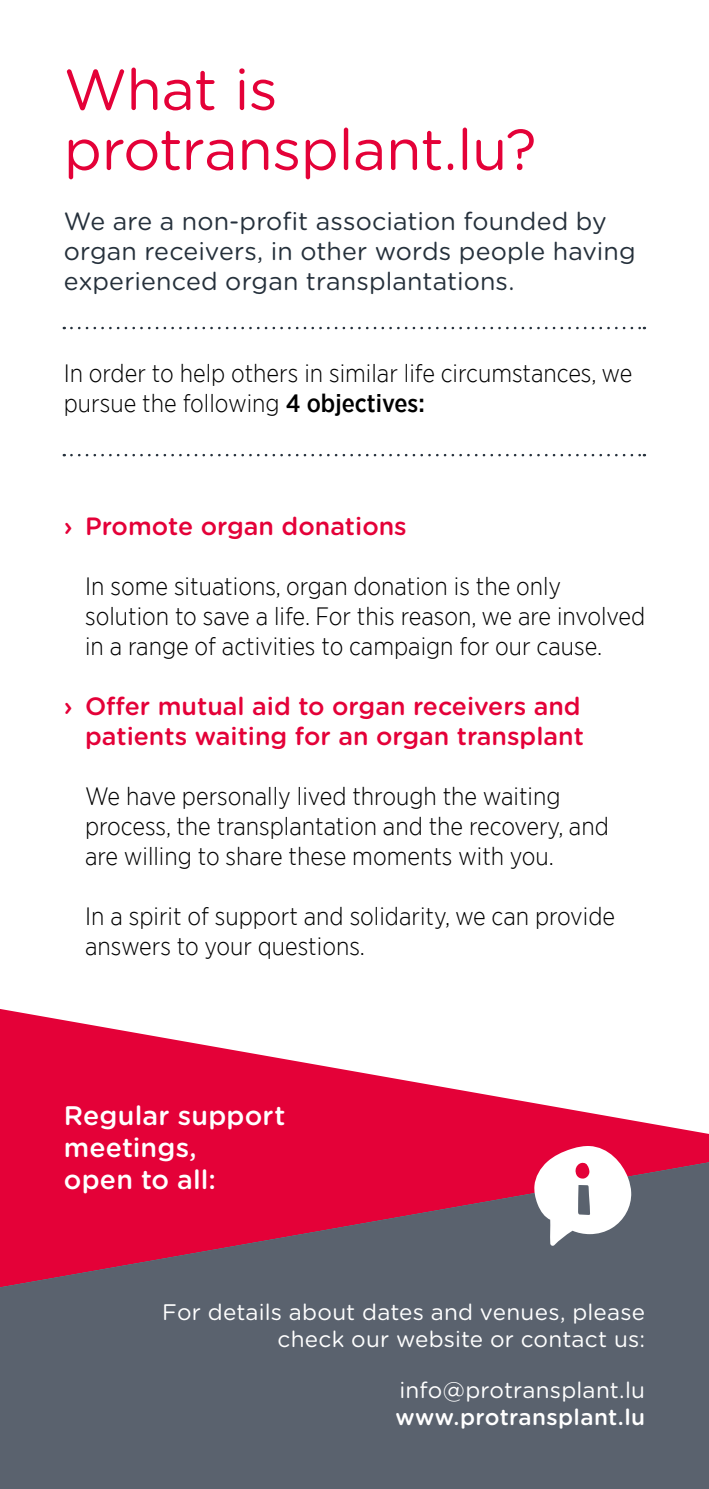
<style>
.page{position:relative;width:709px;height:1489px;background:#fff}
.page>*{position:absolute;margin:0;border:0;box-sizing:border-box;transform-origin:0 0}
.t1{font:57.5px/60px "Gotham Rounded";letter-spacing:-.01em;color:#e40138}
.t2{font:500 26.75px/32.2px "Gotham Rounded";letter-spacing:.005em;color:#fff}
.t3{font:300 25px/30px "Gotham Narrow";color:#000}
.t4{font:25px/30px "Gotham Rounded";letter-spacing:.005em;color:#25303b}
.t5{font:500 25px/30px "Gotham Rounded";color:#e40138;text-align:right}
.t6{font:22.5px/27px "Gotham Rounded";letter-spacing:.01em;color:#fff;text-align:right}
.t7{font:500 22.5px "Gotham Rounded";letter-spacing:.015em;color:#fff}
.s1{font-weight:500}
</style>
<div class="page">
<svg style="left:0;top:1009px;width:709px;height:153px;fill:#e40138"></svg>
<svg style="left:0;top:1162px;width:709px;height:326px;fill:#5a626e"></svg>
<svg style="left:71px;top:327px;width:574px;height:2px"></svg>
<svg style="left:71px;top:454px;width:574px;height:2px"></svg>
<svg style="left:534px;top:1145px;width:98px;height:100px"></svg>
<h1 class="t1" style="left:64px;top:57px;width:474px">What is protransplant.lu?</h1>
<p class="t4" style="left:64px;top:205px;width:573px">We are a non-profit association founded by organ receivers, in other words people having experienced organ transplantations.</p>
<p class="t3" style="left:64px;top:358px;width:570px">In order to help others in similar life circumstances, we pursue the following <span class="s1">4 objectives:</span></p>
<p class="t5" style="left:64px;top:509px;width:344px">› Promote organ donations</p>
<p class="t3" style="left:85px;top:570px;width:561px">In some situations, organ donation is the only solution to save a life. For this reason, we are involved in a range of activities to campaign for our cause.</p>
<p class="t5" style="left:64px;top:689px;width:521px">› Offer mutual aid to organ receivers and patients waiting for an organ transplant</p>
<p class="t3" style="left:85px;top:780px;width:525px">We have personally lived through the waiting process, the transplantation and the recovery, and are willing to share these moments with you.</p>
<p class="t3" style="left:85px;top:900px;width:531px">In a spirit of support and solidarity, we can provide answers to your questions.</p>
<p class="t2" style="left:64px;top:1097px;width:223px">Regular support meetings,<br>open to all:</p>
<p class="t6" style="left:162px;top:1297px;width:484px">For details about dates and venues, please check our website or contact us:</p>
<p class="t6" style="left:399px;top:1375px;width:247px">info@protransplant.lu</p>
<p class="t7" style="left:395px;top:1400px;width:251px">www.protransplant.lu</p>
</div>
